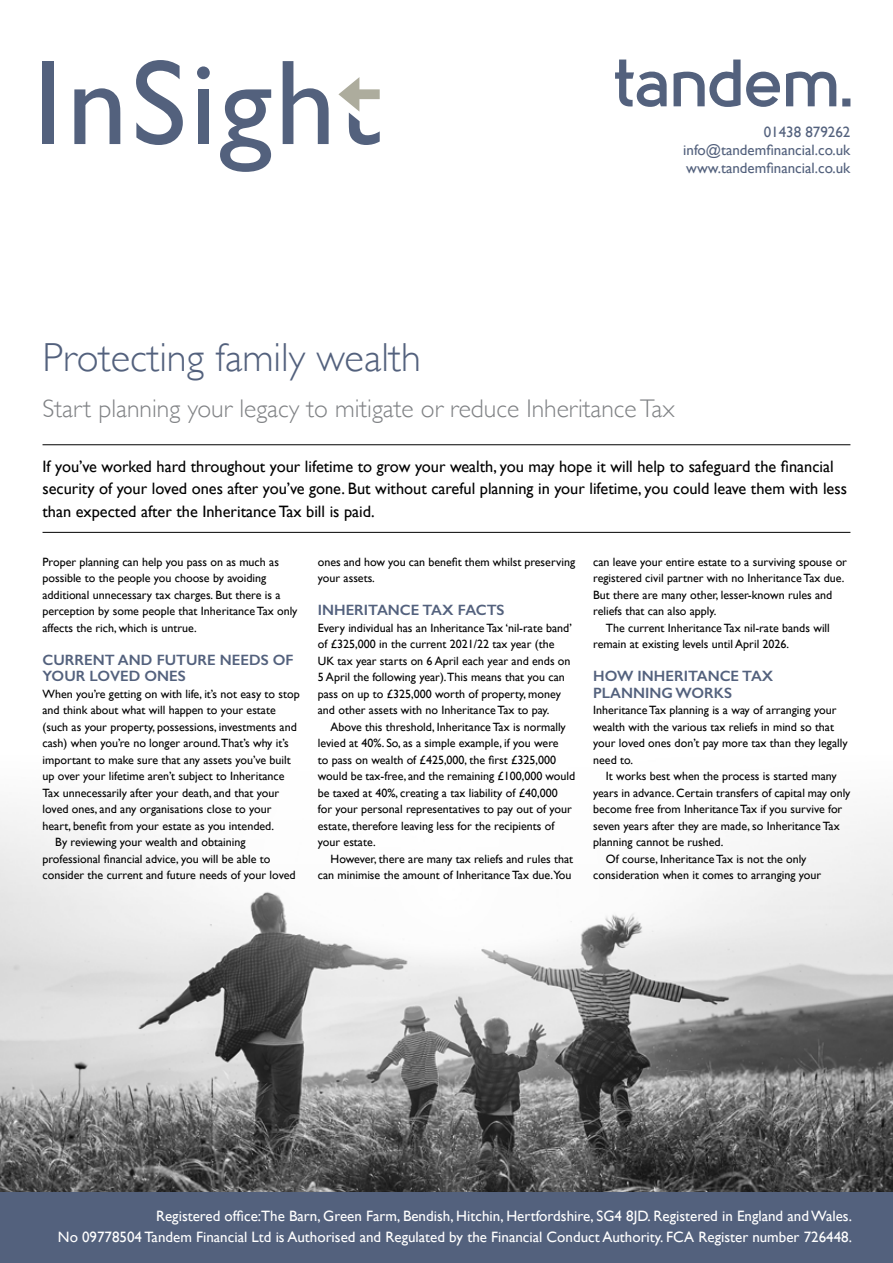
<style>
.page{position:relative;width:893px;height:1263px;background:#fff}
.page>*{position:absolute;margin:0;border:0;box-sizing:border-box;transform-origin:0 0}
.t1{font:300 40.5px "Gill Sans";color:#53617d}
.t2{font:300 25.5px "Gill Sans";color:#808285}
.t3{font:16.5px/22.5px "Gill Sans";color:#000}
.t4{font:15px/21px "Gill Sans";color:#fff;text-align:right}
.t5{font:600 15px/16.5px "Gill Sans";color:#53617d}
.t6{font:15px/18px "Gill Sans";color:#53617d;text-align:justify}
.t7{font:12px/16.5px "Gill Sans";color:#000}
</style>
<div class="page">
<img style="left:0;top:811px;width:893px;height:381px">
<hr style="left:43px;top:444px;width:807px;height:1px;background:#000">
<hr style="left:43px;top:532px;width:807px;height:1px;background:#000">
<div style="left:0;top:1192px;width:893px;height:71px;background:#53617d"></div>
<svg style="left:615px;top:60px;width:235px;height:47px"></svg>
<div style="left:43px;top:61px;width:11px;height:82px;background:#53617d"></div>
<svg style="left:136px;top:60px;width:47px;height:85px"></svg>
<div style="left:198px;top:89px;width:11px;height:55px;background:#53617d"></div>
<svg style="left:74px;top:88px;width:46px;height:56px"></svg>
<svg style="left:220px;top:89px;width:51px;height:83px"></svg>
<svg style="left:197px;top:66px;width:13px;height:13px"></svg>
<svg style="left:283px;top:61px;width:46px;height:83px"></svg>
<svg style="left:338px;top:77px;width:42px;height:68px"></svg>
<p class="t6" style="left:683px;top:123px;width:169px;text-indent:81px">01438 879262 info@tandemfinancial.co.uk www.tandemfinancial.co.uk</p>
<h1 class="t1" style="left:43px;top:326px;width:380px">Protecting family wealth</h1>
<h2 class="t2" style="left:43px;top:389px;width:634px">Start planning your legacy to mitigate or reduce Inheritance Tax</h2>
<p class="t3" style="left:42px;top:455px;width:806px">If you’ve worked hard throughout your lifetime to grow your wealth, you may hope it will help to safeguard the financial security of your loved ones after you’ve gone. But without careful planning in your lifetime, you could leave them with less than expected after the Inheritance Tax bill is paid.</p>
<p class="t7" style="left:43px;top:553px;width:257px">Proper planning can help you pass on as much as possible to the people you choose by avoiding additional unnecessary tax charges. But there is a perception by some people that Inheritance Tax only affects the rich, which is untrue.</p>
<p class="t5" style="left:43px;top:651px;width:253px">CURRENT AND FUTURE NEEDS OF<br>YOUR LOVED ONES</p>
<p class="t7" style="left:43px;top:685px;width:259px">When you’re getting on with life, it’s not easy to stop</p>
<p class="t7" style="left:43px;top:702px;width:235px">and think about what will happen to your estate</p>
<p class="t7" style="left:43px;top:718px;width:256px">(such as your property, possessions, investments and</p>
<p class="t7" style="left:43px;top:735px;width:248px">cash) when you’re no longer around.That’s why it’s</p>
<p class="t7" style="left:43px;top:751px;width:250px">important to make sure that any assets you’ve built</p>
<p class="t7" style="left:43px;top:768px;width:243px">up over your lifetime aren’t subject to Inheritance</p>
<p class="t7" style="left:43px;top:784px;width:238px">Tax unnecessarily after your death, and that your</p>
<p class="t7" style="left:43px;top:801px;width:230px">loved ones, and any organisations close to your</p>
<p class="t7" style="left:43px;top:817px;width:233px">heart, benefit from your estate as you intended.</p>
<p class="t7" style="left:55px;top:834px;width:192px">By reviewing your wealth and obtaining</p>
<p class="t7" style="left:43px;top:850px;width:229px">professional financial advice, you will be able to</p>
<p class="t7" style="left:43px;top:867px;width:255px">consider the current and future needs of your loved</p>
<p class="t7" style="left:318px;top:553px;width:259px">ones and how you can benefit them whilst preserving your assets.</p>
<p class="t5" style="left:318px;top:602px;width:188px">INHERITANCE TAX FACTS</p>
<p class="t7" style="left:318px;top:619px;width:256px">Every individual has an Inheritance Tax ‘nil-rate band’ of £325,000 in the current 2021/22 tax year (the UK tax year starts on 6 April each year and ends on 5 April the following year).This means that you can pass on up to £325,000 worth of property, money and other assets with no Inheritance Tax to pay.</p>
<p class="t7" style="left:318px;top:718px;width:259px;text-indent:13px">Above this threshold, Inheritance Tax is normally levied at 40%. So, as a simple example, if you were<br>to pass on wealth of £425,000, the first £325,000 would be tax-free, and the remaining £100,000 would be taxed at 40%, creating a tax liability of £40,000<br>for your personal representatives to pay out of your estate, therefore leaving less for the recipients of your estate.</p>
<p class="t7" style="left:318px;top:850px;width:257px;text-align:right">However, there are many tax reliefs and rules that can minimise the amount of Inheritance Tax due.You</p>
<p class="t7" style="left:593px;top:553px;width:255px">can leave your entire estate to a surviving spouse or registered civil partner with no Inheritance Tax due.<br>But there are many other, lesser-known rules and reliefs that can also apply.</p>
<p class="t7" style="left:593px;top:619px;width:238px;text-indent:13px">The current Inheritance Tax nil-rate bands will remain at existing levels until April 2026.</p>
<p class="t5" style="left:593px;top:668px;width:182px">HOW INHERITANCE TAX<br>PLANNING WORKS</p>
<p class="t7" style="left:593px;top:702px;width:256px">Inheritance Tax planning is a way of arranging your wealth with the various tax reliefs in mind so that your loved ones don’t pay more tax than they legally need to.</p>
<p class="t7" style="left:606px;top:768px;width:232px">It works best when the process is started many</p>
<p class="t7" style="left:593px;top:784px;width:259px">years in advance. Certain transfers of capital may only</p>
<p class="t7" style="left:593px;top:801px;width:251px">become free from Inheritance Tax if you survive for</p>
<p class="t7" style="left:593px;top:817px;width:248px">seven years after they are made, so Inheritance Tax</p>
<p class="t7" style="left:593px;top:834px;width:132px">planning cannot be rushed.</p>
<p class="t7" style="left:606px;top:850px;width:202px">Of course, Inheritance Tax is not the only</p>
<p class="t7" style="left:593px;top:867px;width:230px">consideration when it comes to arranging your</p>
<p class="t4" style="left:58px;top:1205px;width:795px">Registered office:The Barn, Green Farm, Bendish, Hitchin, Hertfordshire, SG4 8JD. Registered in England and Wales.<br>No 09778504 Tandem Financial Ltd is Authorised and Regulated by the Financial Conduct Authority. FCA Register number 726448.</p>
</div>
